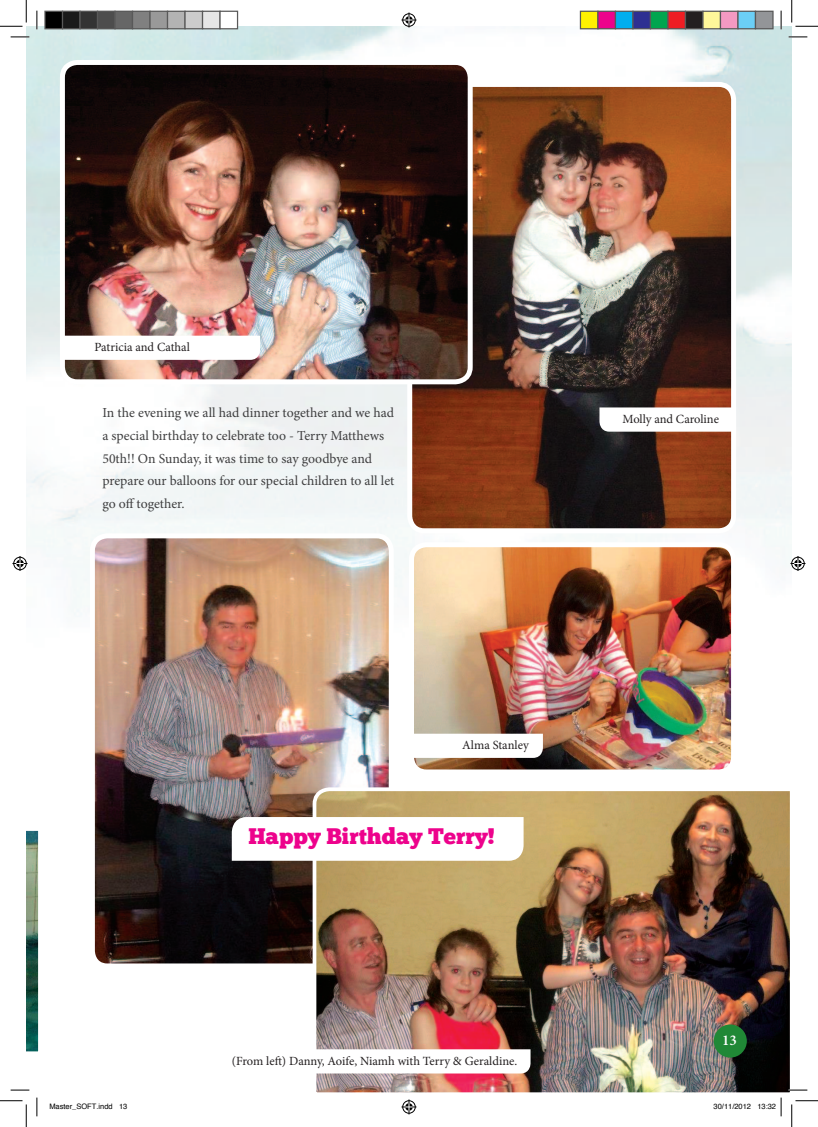
<style>
.page{position:relative;width:818px;height:1127px;background:#fff}
.page>*{position:absolute;margin:0;border:0;box-sizing:border-box;transform-origin:0 0}
.t1{font:22.5px "Chunk Five";color:#ed028c}
.t2{font:600 15px "Minion Pro";color:#fff}
.t3{font:13.75px/22.5px "Minion Pro";color:#3e3e3f}
.t4{font:12.5px "Minion Pro";color:#231f20}
.t5{font:7.5px "Helvetica";color:#000}
</style>
<div class="page">
<img style="left:413px;top:84px;width:320px;height:443px">
<div style="left:407px;top:82px;width:329px;height:451px;border:5px solid #fff;border-radius:15px"></div>
<img style="left:62px;top:62px;width:408px;height:320px">
<div style="left:60px;top:60px;width:413px;height:324px;border:5px solid #fff;border-radius:15px"></div>
<svg style="left:62px;top:335px;width:198px;height:25px"></svg>
<svg style="left:599px;top:407px;width:135px;height:24px"></svg>
<svg style="left:26px;top:830px;width:13px;height:222px"></svg>
<img style="left:411px;top:544px;width:322px;height:224px">
<div style="left:409px;top:542px;width:327px;height:232px;border:5px solid #fff;border-radius:15px"></div>
<svg style="left:409px;top:733px;width:134px;height:24px"></svg>
<img style="left:92px;top:535px;width:299px;height:427px">
<div style="left:90px;top:533px;width:304px;height:435px;border:5px solid #fff;border-radius:15px"></div>
<img style="left:311px;top:785px;width:481px;height:308px">
<svg style="left:232px;top:816px;width:291px;height:44px"></svg>
<div style="left:714px;top:1024px;width:33px;height:33px;background:#208836;border-radius:50%"></div>
<svg style="left:311px;top:1048px;width:219px;height:25px"></svg>
<svg style="left:11px;top:36px;width:18px;height:2px"></svg>
<svg style="left:788px;top:36px;width:19px;height:2px"></svg>
<svg style="left:11px;top:1089px;width:18px;height:1px"></svg>
<svg style="left:788px;top:1088px;width:19px;height:2px"></svg>
<svg style="left:36px;top:11px;width:2px;height:18px"></svg>
<svg style="left:36px;top:1097px;width:2px;height:18px"></svg>
<svg style="left:780px;top:11px;width:2px;height:18px"></svg>
<svg style="left:0;top:0;width:27px;height:27px"></svg>
<svg style="left:0;top:1100px;width:27px;height:26px"></svg>
<svg style="left:791px;top:0;width:27px;height:27px"></svg>
<svg style="left:791px;top:1100px;width:27px;height:26px"></svg>
<svg style="left:401px;top:13px;width:15px;height:15px"></svg>
<svg style="left:401px;top:1099px;width:15px;height:15px"></svg>
<svg style="left:13px;top:556px;width:15px;height:15px"></svg>
<svg style="left:790px;top:556px;width:15px;height:15px"></svg>
<div style="left:45px;top:11px;width:18px;height:18px;background:#000"></div>
<div style="left:44px;top:11px;width:19px;height:18px;border:1px solid #595959"></div>
<div style="left:63px;top:11px;width:17px;height:18px;background:#1a1a1a"></div>
<div style="left:62px;top:11px;width:19px;height:18px;border:1px solid #595959"></div>
<div style="left:80px;top:11px;width:18px;height:18px;background:#333"></div>
<div style="left:79px;top:11px;width:19px;height:18px;border:1px solid #595959"></div>
<div style="left:98px;top:11px;width:17px;height:18px;background:#4d4d4d"></div>
<div style="left:97px;top:11px;width:19px;height:18px;border:1px solid #595959"></div>
<div style="left:115px;top:11px;width:18px;height:18px;background:#666"></div>
<div style="left:114px;top:11px;width:19px;height:18px;border:1px solid #595959"></div>
<div style="left:133px;top:11px;width:17px;height:18px;background:#808080"></div>
<div style="left:132px;top:11px;width:19px;height:18px;border:1px solid #595959"></div>
<div style="left:150px;top:11px;width:18px;height:18px;background:#999"></div>
<div style="left:149px;top:11px;width:19px;height:18px;border:1px solid #595959"></div>
<div style="left:168px;top:11px;width:17px;height:18px;background:#b3b3b3"></div>
<div style="left:167px;top:11px;width:19px;height:18px;border:1px solid #595959"></div>
<div style="left:185px;top:11px;width:18px;height:18px;background:#ccc"></div>
<div style="left:184px;top:11px;width:19px;height:18px;border:1px solid #595959"></div>
<div style="left:203px;top:11px;width:17px;height:18px;background:#e6e6e6"></div>
<div style="left:202px;top:11px;width:19px;height:18px;border:1px solid #595959"></div>
<div style="left:219px;top:11px;width:19px;height:18px;border:1px solid #595959"></div>
<div style="left:580px;top:11px;width:18px;height:18px;background:#fff101"></div>
<div style="left:580px;top:11px;width:18px;height:18px;border:1px solid #595959"></div>
<div style="left:598px;top:11px;width:17px;height:18px;background:#ed028c"></div>
<div style="left:597px;top:11px;width:19px;height:18px;border:1px solid #595959"></div>
<div style="left:615px;top:11px;width:18px;height:18px;background:#00aeef"></div>
<div style="left:615px;top:11px;width:18px;height:18px;border:1px solid #595959"></div>
<div style="left:633px;top:11px;width:17px;height:18px;background:#2e3092"></div>
<div style="left:632px;top:11px;width:19px;height:18px;border:1px solid #595959"></div>
<div style="left:650px;top:11px;width:18px;height:18px;background:#00a54f"></div>
<div style="left:650px;top:11px;width:18px;height:18px;border:1px solid #595959"></div>
<div style="left:668px;top:11px;width:17px;height:18px;background:#ee1d23"></div>
<div style="left:667px;top:11px;width:19px;height:18px;border:1px solid #595959"></div>
<div style="left:685px;top:11px;width:18px;height:18px;background:#231f20"></div>
<div style="left:685px;top:11px;width:18px;height:18px;border:1px solid #595959"></div>
<div style="left:703px;top:11px;width:17px;height:18px;background:#fff79a"></div>
<div style="left:702px;top:11px;width:19px;height:18px;border:1px solid #595959"></div>
<div style="left:720px;top:11px;width:18px;height:18px;background:#f499c2"></div>
<div style="left:720px;top:11px;width:18px;height:18px;border:1px solid #595959"></div>
<div style="left:738px;top:11px;width:17px;height:18px;background:#6bcff6"></div>
<div style="left:737px;top:11px;width:19px;height:18px;border:1px solid #595959"></div>
<div style="left:755px;top:11px;width:18px;height:18px;background:#939598"></div>
<div style="left:755px;top:11px;width:18px;height:18px;border:1px solid #595959"></div>
<svg style="left:780px;top:1097px;width:2px;height:18px"></svg>
<p class="t4" style="left:94px;top:339px;width:97px">Patricia and Cathal</p>
<p class="t3" style="left:102px;top:402px;width:293px">In the evening we all had dinner together and we had a special birthday to celebrate too - Terry Matthews 50th!! On Sunday, it was time to say goodbye and prepare our balloons for our special children to all let go off together.</p>
<p class="t4" style="left:462px;top:736px;width:68px">Alma Stanley</p>
<p class="t1" style="left:248px;top:822px;width:248px">Happy Birthday Terry!</p>
<p class="t4" style="left:232px;top:1052px;width:287px">(From left) Danny, Aoife, Niamh with Terry &amp; Geraldine.</p>
<p class="t4" style="left:622px;top:410px;width:98px">Molly and Caroline</p>
<p class="t2" style="left:722px;top:1029px;width:16px">13</p>
<p class="t5" style="left:49px;top:1100px;width:79px">Master_SOFT.indd 13</p>
<p class="t5" style="left:713px;top:1100px;width:64px">30/11/2012 13:32</p>
</div>
